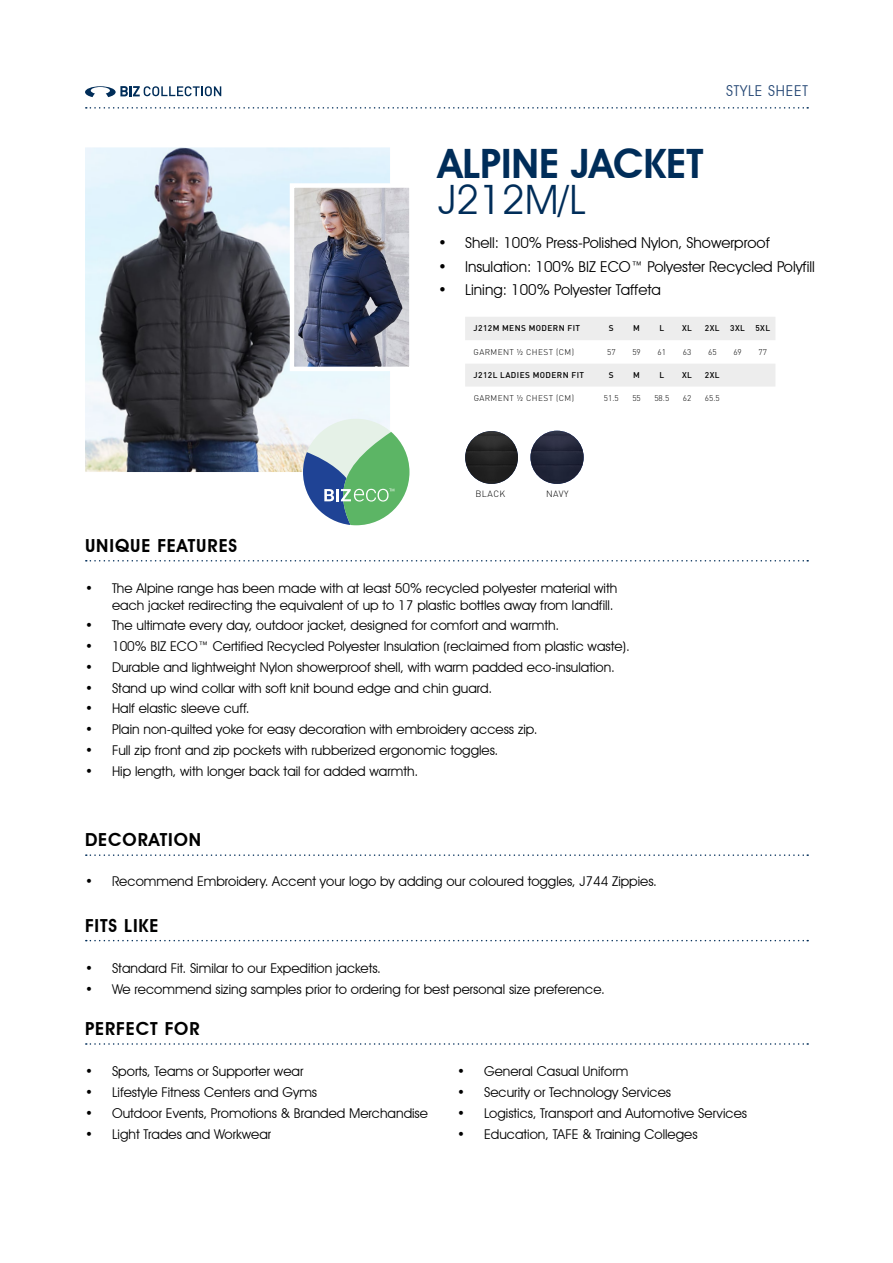
<style>
.page{position:relative;width:893px;height:1263px;background:#fff}
.page>*{position:absolute;margin:0;border:0;box-sizing:border-box;transform-origin:0 0}
.t1{font:600 40.5px "Avant Garde IT Cby BT";color:#002d59}
.t2{font:40.5px "Avant Garde IT Cby BT";color:#002d59}
.t3{font:600 18px "Avant Garde IT Cby BT";letter-spacing:.05em;color:#000}
.t4{font:15px "Avant Garde IT Cby BT";color:#000}
.t5{font:15px "Avant Garde IT Cby BT";letter-spacing:.05em;color:#264875}
.t6{font:13.5px/16.5px "Avant Garde IT Cby BT";color:#000;text-align:right}
.t7{font:300 9px "DIN";letter-spacing:.05em;color:#000}
.t8{font:300 8.25px "DIN";letter-spacing:.05em;color:#000}
.t9{font:500 8.25px "DIN";letter-spacing:.05em;color:#000}
</style>
<div class="page">
<svg style="left:86px;top:107px;width:722px;height:2px"></svg>
<svg style="left:86px;top:560px;width:722px;height:1px"></svg>
<svg style="left:86px;top:854px;width:722px;height:2px"></svg>
<svg style="left:86px;top:940px;width:722px;height:1px"></svg>
<svg style="left:85px;top:86px;width:136px;height:11px"></svg>
<img style="left:85px;top:147px;width:305px;height:325px">
<svg style="left:86px;top:1043px;width:722px;height:2px"></svg>
<svg style="left:465px;top:317px;width:310px;height:70px"></svg>
<img style="left:295px;top:188px;width:114px;height:178px">
<div style="left:290px;top:183px;width:124px;height:188px;border:4px solid #fff"></div>
<div style="left:303px;top:419px;width:106px;height:106px;background:#e5f1e7;border-radius:50%"></div>
<svg style="left:303px;top:432px;width:106px;height:93px"></svg>
<img style="left:465px;top:431px;width:53px;height:53px;border-radius:26px">
<img style="left:530px;top:431px;width:54px;height:53px;border-radius:27px">
<h1 class="t1" style="left:438px;top:139px;width:267px">ALPINE JACKET</h1>
<h1 class="t2" style="left:438px;top:175px;width:150px">J212M/L</h1>
<p class="t5" style="left:726px;top:82px;width:83px">STYLE SHEET</p>
<p class="t4" style="left:438px;top:234px;width:333px">• Shell: 100% Press-Polished Nylon, Showerproof</p>
<p class="t4" style="left:438px;top:257px;width:378px">• Insulation: 100% BIZ ECO™ Polyester Recycled Polyfill</p>
<p class="t4" style="left:438px;top:281px;width:225px">• Lining: 100% Polyester Taffeta</p>
<p class="t9" style="left:474px;top:323px;width:108px">J212M MENS MODERN FIT</p>
<p class="t9" style="left:609px;top:323px;width:6px">S</p>
<p class="t9" style="left:633px;top:323px;width:8px">M</p>
<p class="t9" style="left:659px;top:323px;width:6px">L</p>
<p class="t9" style="left:682px;top:323px;width:11px">XL</p>
<p class="t9" style="left:705px;top:323px;width:16px">2XL</p>
<p class="t9" style="left:730px;top:323px;width:16px">3XL</p>
<p class="t9" style="left:755px;top:323px;width:16px">5XL</p>
<p class="t8" style="left:474px;top:347px;width:102px">GARMENT ½ CHEST (CM)</p>
<p class="t8" style="left:607px;top:347px;width:10px">57</p>
<p class="t8" style="left:632px;top:347px;width:10px">59</p>
<p class="t8" style="left:658px;top:347px;width:10px">61</p>
<p class="t8" style="left:683px;top:347px;width:10px">63</p>
<p class="t8" style="left:708px;top:347px;width:10px">65</p>
<p class="t8" style="left:733px;top:347px;width:10px">69</p>
<p class="t8" style="left:759px;top:347px;width:10px">77</p>
<p class="t9" style="left:474px;top:370px;width:112px">J212L LADIES MODERN FIT</p>
<p class="t9" style="left:609px;top:370px;width:6px">S</p>
<p class="t9" style="left:633px;top:370px;width:8px">M</p>
<p class="t9" style="left:659px;top:370px;width:6px">L</p>
<p class="t9" style="left:682px;top:370px;width:11px">XL</p>
<p class="t9" style="left:705px;top:370px;width:16px">2XL</p>
<p class="t8" style="left:474px;top:393px;width:102px">GARMENT ½ CHEST (CM)</p>
<p class="t8" style="left:604px;top:393px;width:16px">51.5</p>
<p class="t8" style="left:632px;top:393px;width:10px">55</p>
<p class="t8" style="left:654px;top:393px;width:16px">58.5</p>
<p class="t8" style="left:683px;top:393px;width:10px">62</p>
<p class="t8" style="left:705px;top:393px;width:16px">65.5</p>
<h2 class="t3" style="left:85px;top:535px;width:154px">UNIQUE FEATURES</h2>
<p class="t7" style="left:475px;top:488px;width:31px">BLACK</p>
<p class="t7" style="left:546px;top:488px;width:24px">NAVY</p>
<p class="t6" style="left:85px;top:580px;width:534px">• The Alpine range has been made with at least 50% recycled polyester material with each jacket redirecting the equivalent of up to 17 plastic bottles away from landfill.</p>
<p class="t6" style="left:85px;top:617px;width:476px">• The ultimate every day, outdoor jacket, designed for comfort and warmth.</p>
<p class="t6" style="left:85px;top:638px;width:546px">• 100% BIZ ECO™ Certified Recycled Polyester Insulation (reclaimed from plastic waste).</p>
<p class="t6" style="left:85px;top:659px;width:531px">• Durable and lightweight Nylon showerproof shell, with warm padded eco-insulation.</p>
<p class="t6" style="left:85px;top:679px;width:409px">• Stand up wind collar with soft knit bound edge and chin guard.</p>
<p class="t6" style="left:85px;top:700px;width:166px">• Half elastic sleeve cuff.</p>
<p class="t6" style="left:85px;top:721px;width:454px">• Plain non-quilted yoke for easy decoration with embroidery access zip.</p>
<p class="t6" style="left:85px;top:742px;width:415px">• Full zip front and zip pockets with rubberized ergonomic toggles.</p>
<p class="t6" style="left:85px;top:762px;width:335px">• Hip length, with longer back tail for added warmth.</p>
<h2 class="t3" style="left:85px;top:829px;width:118px">DECORATION</h2>
<p class="t6" style="left:85px;top:873px;width:573px">• Recommend Embroidery. Accent your logo by adding our coloured toggles, J744 Zippies.</p>
<h2 class="t3" style="left:85px;top:914px;width:75px">FITS LIKE</h2>
<p class="t6" style="left:85px;top:960px;width:298px">• Standard Fit. Similar to our Expedition jackets.</p>
<p class="t6" style="left:85px;top:980px;width:521px">• We recommend sizing samples prior to ordering for best personal size preference.</p>
<h2 class="t3" style="left:85px;top:1018px;width:116px">PERFECT FOR</h2>
<p class="t6" style="left:85px;top:1063px;width:220px">• Sports, Teams or Supporter wear</p>
<p class="t6" style="left:85px;top:1084px;width:234px">• Lifestyle Fitness Centers and Gyms</p>
<p class="t6" style="left:85px;top:1104px;width:344px">• Outdoor Events, Promotions &amp; Branded Merchandise</p>
<p class="t6" style="left:85px;top:1125px;width:188px">• Light Trades and Workwear</p>
<p class="t6" style="left:457px;top:1063px;width:173px">• General Casual Uniform</p>
<p class="t6" style="left:457px;top:1084px;width:215px">• Security or Technology Services</p>
<p class="t6" style="left:457px;top:1104px;width:291px">• Logistics, Transport and Automotive Services</p>
<p class="t6" style="left:457px;top:1125px;width:242px">• Education, TAFE &amp; Training Colleges</p>
</div>
